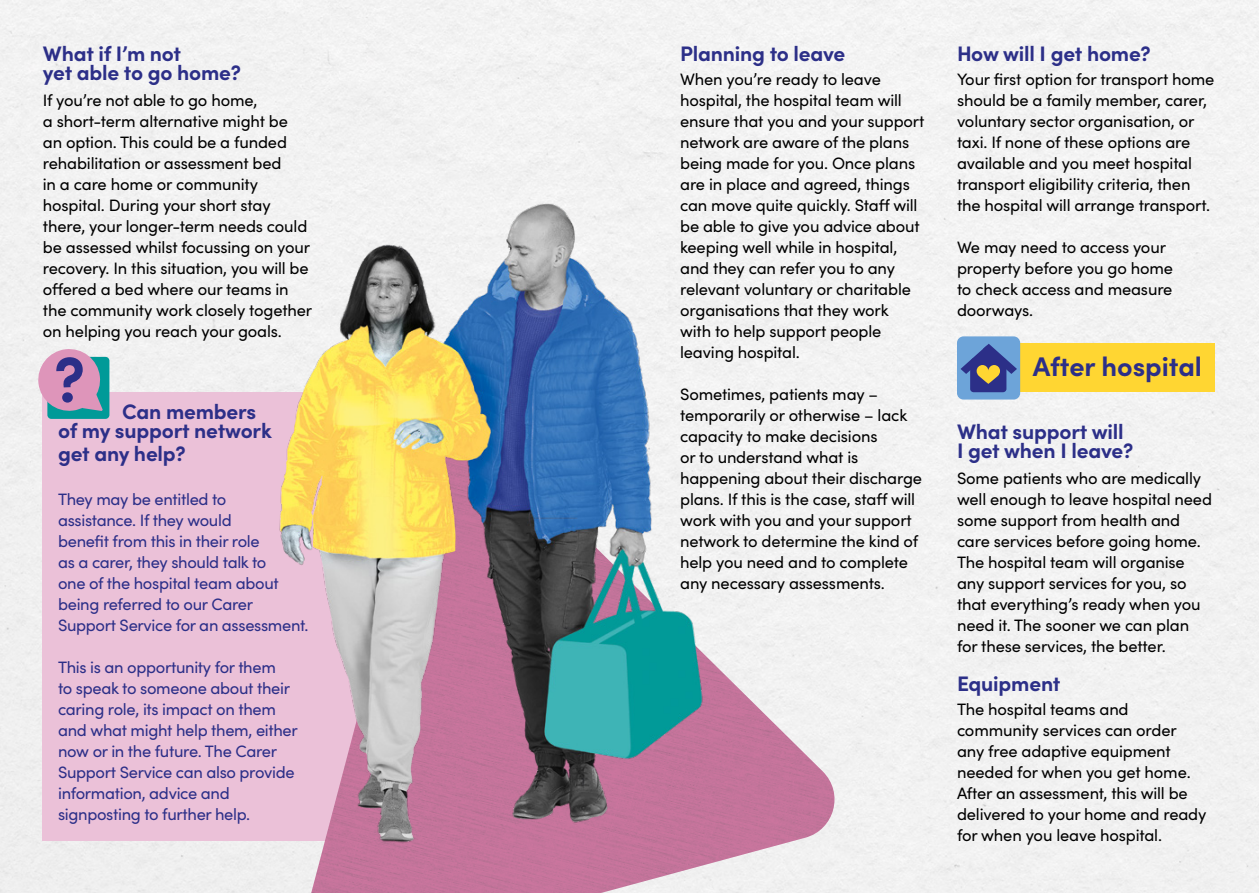
<style>
.page{position:relative;width:1259px;height:893px;background:#f2f2f2}
.page>*{position:absolute;margin:0;border:0;box-sizing:border-box;transform-origin:0 0}
.t1{font:700 27px "Sofia Pro";color:#2c2f88}
.t2{font:700 21px/19.5px "Sofia Pro";letter-spacing:-.01em;color:#2c2f88}
.t3{font:16.5px/21px "Sofia Pro";letter-spacing:-.01em;color:#000}
.t4{font:16.5px/21px "Sofia Pro";letter-spacing:-.02em;color:#2c2f88}
</style>
<div class="page">
<div style="left:43px;top:392px;width:367px;height:449px;background:#ebc1d8"></div>
<img style="left:311px;top:433px;width:533px;height:460px">
<img style="left:268px;top:195px;width:436px;height:658px">
<div style="left:47px;top:357px;width:62px;height:62px;background:#009a98;border-radius:4px"></div>
<svg style="left:36px;top:347px;width:67px;height:66px"></svg>
<div style="left:999px;top:344px;width:215px;height:48px;background:#ffd632"></div>
<div style="left:957px;top:336px;width:63px;height:64px;background:#6da4d9;border-radius:6px"></div>
<svg style="left:960px;top:344px;width:57px;height:48px"></svg>
<p class="t2" style="left:43px;top:42px;width:200px">What if I’m not<br>yet able to go home?</p>
<p class="t3" style="left:43px;top:88px;width:271px">If you’re not able to go home,<br>a short-term alternative might be<br>an option. This could be a funded rehabilitation or assessment bed<br>in a care home or community hospital. During your short stay there, your longer-term needs could be assessed whilst focussing on your recovery. In this situation, you will be offered a bed where our teams in the community work closely together on helping you reach your goals.</p>
<p class="t2" style="left:58px;top:400px;width:215px;text-indent:64px">Can members of my support network</p>
<p class="t2" style="left:58px;top:442px;width:129px">get any help?</p>
<p class="t4" style="left:58px;top:487px;width:252px">They may be entitled to assistance. If they would<br>benefit from this in their role<br>as a carer, they should talk to<br>one of the hospital team about being referred to our Carer<br>Support Service for an assessment.</p>
<p class="t4" style="left:58px;top:655px;width:241px">This is an opportunity for them<br>to speak to someone about their caring role, its impact on them and what might help them, either now or in the future. The Carer<br>Support Service can also provide information, advice and signposting to further help.</p>
<p class="t2" style="left:680px;top:42px;width:167px">Planning to leave</p>
<p class="t3" style="left:680px;top:67px;width:246px">When you’re ready to leave hospital, the hospital team will ensure that you and your support network are aware of the plans being made for you. Once plans are in place and agreed, things can move quite quickly. Staff will be able to give you advice about keeping well while in hospital, and they can refer you to any relevant voluntary or charitable organisations that they work<br>with to help support people leaving hospital.</p>
<p class="t3" style="left:680px;top:382px;width:243px">Sometimes, patients may – temporarily or otherwise – lack capacity to make decisions<br>or to understand what is happening about their discharge plans. If this is the case, staff will work with you and your support network to determine the kind of help you need and to complete any necessary assessments.</p>
<p class="t2" style="left:957px;top:42px;width:195px">How will I get home?</p>
<p class="t3" style="left:957px;top:67px;width:259px">Your first option for transport home should be a family member, carer, voluntary sector organisation, or taxi. If none of these options are available and you meet hospital transport eligibility criteria, then the hospital will arrange transport.</p>
<p class="t3" style="left:957px;top:235px;width:218px">We may need to access your property before you go home to check access and measure doorways.</p>
<h1 class="t1" style="left:1033px;top:346px;width:171px">After hospital</h1>
<p class="t2" style="left:957px;top:420px;width:178px">What support will<br>I get when I leave?</p>
<p class="t3" style="left:957px;top:466px;width:256px">Some patients who are medically well enough to leave hospital need some support from health and care services before going home.<br>The hospital team will organise any support services for you, so that everything’s ready when you need it. The sooner we can plan for these services, the better.</p>
<p class="t2" style="left:957px;top:672px;width:105px">Equipment</p>
<p class="t3" style="left:957px;top:697px;width:251px">The hospital teams and community services can order any free adaptive equipment needed for when you get home.<br>After an assessment, this will be delivered to your home and ready for when you leave hospital.</p>
</div>
